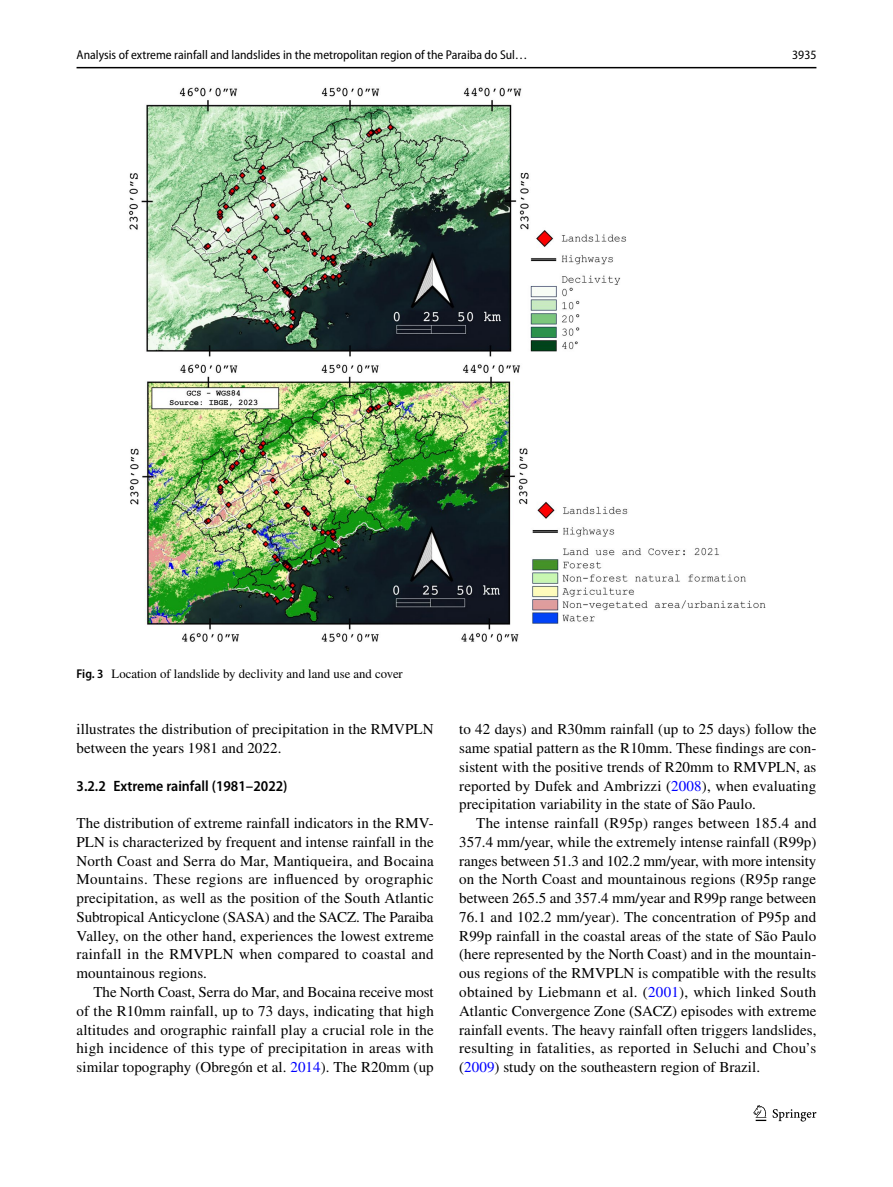
<style>
.page{position:relative;width:893px;height:1187px;background:#fff}
.page>*{position:absolute;margin:0;border:0;box-sizing:border-box;transform-origin:0 0}
.t1{font:15px/18.8px "STIX";letter-spacing:.005em;color:#000;text-align:justify}
.t2{font:600 semi-condensed 15px "Myriad Pro";color:#000}
.t3{font:12.75px "Myriad Pro Semi Cn 3";color:#000}
.t4{font:12.75px "STIX";color:#000}
.t5{font:semi-condensed 12.75px "Myriad Pro";color:#000}
.s1{font-family:"Myriad Pro";font-weight:600;font-stretch:semi-condensed}
.s2{color:#00f}
</style>
<div class="page">
<hr style="left:77px;top:67px;width:739px;height:1px;background:#000">
<svg style="left:753px;top:1105px;width:13px;height:15px"></svg>
<svg style="left:773px;top:1109px;width:43px;height:12px"></svg>
<img style="left:129px;top:87px;width:636px;height:555px">
<p class="t3" style="left:77px;top:48px;width:453px">Analysis of extreme rainfall and landslides in the metropolitan region of the Paraiba do Sul…</p>
<p class="t5" style="left:792px;top:48px;width:26px">3935</p>
<p class="t4" style="left:77px;top:664px;width:328px"><span class="s1">Fig. 3</span> Location of landslide by declivity and land use and cover</p>
<p class="t1" style="left:77px;top:721px;width:359px">illustrates the distribution of precipitation in the RMVPLN between the years 1981 and 2022.</p>
<p class="t2" style="left:77px;top:777px;width:213px">3.2.2 Extreme rainfall (1981–2022)</p>
<p class="t1" style="left:77px;top:814px;width:359px">The distribution of extreme rainfall indicators in the RMV-PLN is characterized by frequent and intense rainfall in the North Coast and Serra do Mar, Mantiqueira, and Bocaina Mountains. These regions are influenced by orographic precipitation, as well as the position of the South Atlantic Subtropical Anticyclone (SASA) and the SACZ. The Paraiba Valley, on the other hand, experiences the lowest extreme rainfall in the RMVPLN when compared to coastal and mountainous regions.</p>
<p class="t1" style="left:77px;top:983px;width:359px;text-indent:17px">The North Coast, Serra do Mar, and Bocaina receive most of the R10mm rainfall, up to 73 days, indicating that high altitudes and orographic rainfall play a crucial role in the high incidence of this type of precipitation in areas with similar topography (Obregón et al. <span class="s2">2014</span>). The R20mm (up</p>
<p class="t1" style="left:459px;top:721px;width:359px">to 42 days) and R30mm rainfall (up to 25 days) follow the same spatial pattern as the R10mm. These findings are con&shy;sistent with the positive trends of R20mm to RMVPLN, as reported by Dufek and Ambrizzi (<span class="s2">2008</span>), when evaluating precipitation variability in the state of São Paulo.</p>
<p class="t1" style="left:459px;top:814px;width:359px;text-indent:17px">The intense rainfall (R95p) ranges between 185.4 and 357.4 mm/year, while the extremely intense rainfall (R99p) ranges between 51.3 and 102.2 mm/year, with more intensity on the North Coast and mountainous regions (R95p range between 265.5 and 357.4 mm/year and R99p range between 76.1 and 102.2 mm/year). The concentration of P95p and R99p rainfall in the coastal areas of the state of São Paulo (here represented by the North Coast) and in the mountain&shy;ous regions of the RMVPLN is compatible with the results obtained by Liebmann et al. (<span class="s2">2001</span>), which linked South Atlantic Convergence Zone (SACZ) episodes with extreme rainfall events. The heavy rainfall often triggers landslides, resulting in fatalities, as reported in Seluchi and Chou’s (<span class="s2">2009</span>) study on the southeastern region of Brazil.</p>
</div>
